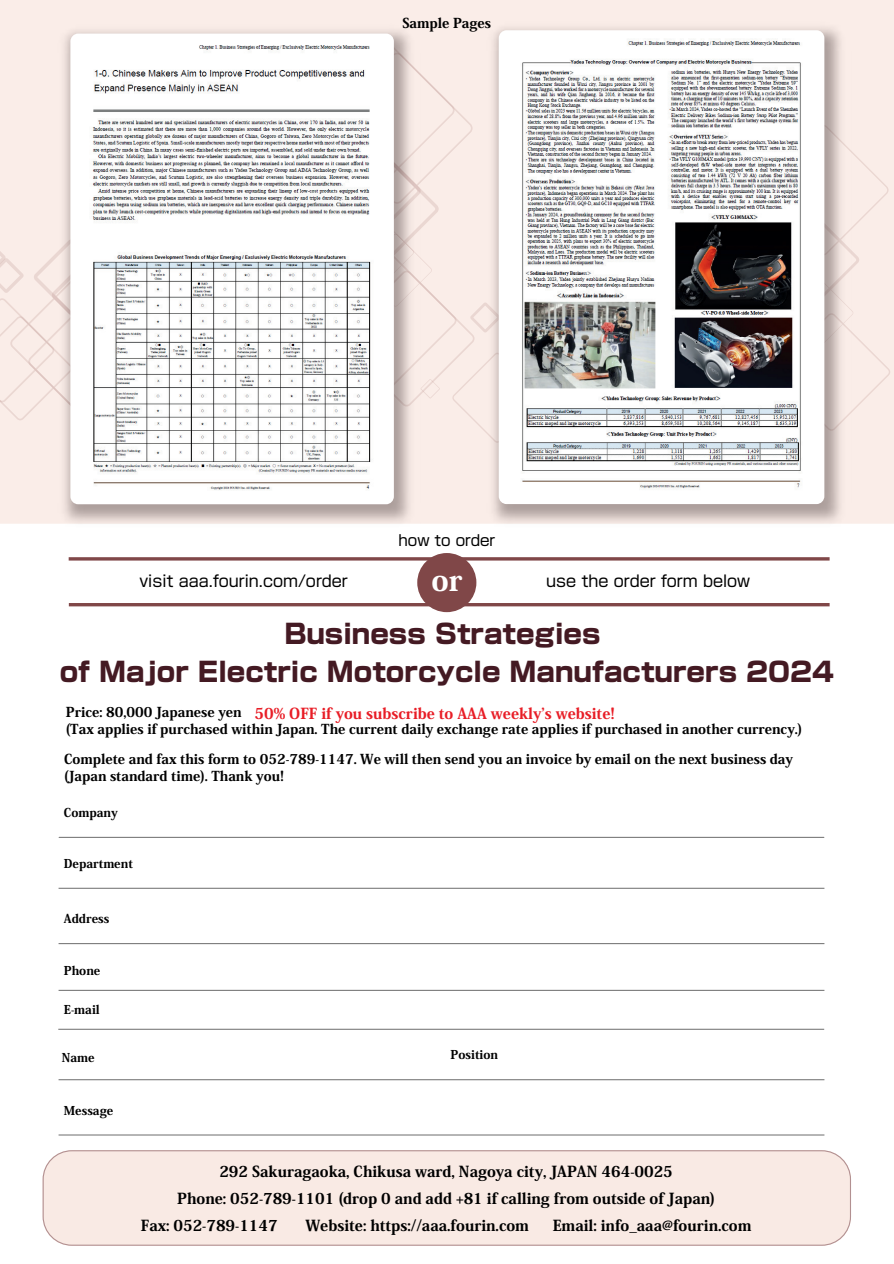
<style>
.page{position:relative;width:894px;height:1264px;background:#fff}
.page>*{position:absolute;margin:0;border:0;box-sizing:border-box;transform-origin:0 0}
.t1{font:800 29.4px "Koz Min Pro";color:#fff}
.t2{font:800 27px/38.2px "Shin Go Pro";color:#441a23;text-align:center}
.t3{font:15.9px "Shin Go Pro";color:#000}
.t4{font:800 15px "Koz Min Pro";color:#000}
.t5{font:800 15px "Koz Min Pro";color:#e81d26}
.t6{font:15px "Shin Go Pro";color:#000}
.t7{font:800 13.5px/16.8px "Koz Min Pro";color:#000}
.t8{font:800 12px "Koz Min Pro";color:#000}
</style>
<div class="page">
<div style="left:43px;top:1150px;width:807px;height:95px;background:#f9eae4"></div>
<hr style="left:58px;top:1028px;width:766px;height:1px;background:#000">
<hr style="left:59px;top:836px;width:764px;height:2px;background:#000">
<hr style="left:59px;top:887px;width:765px;height:1px;background:#000">
<hr style="left:59px;top:943px;width:765px;height:1px;background:#000">
<hr style="left:59px;top:989px;width:765px;height:1px;background:#000">
<hr style="left:59px;top:1079px;width:765px;height:1px;background:#000">
<hr style="left:59px;top:1134px;width:765px;height:1px;background:#000">
<hr style="left:69px;top:603px;width:760px;height:3px;background:#804748">
<hr style="left:69px;top:557px;width:760px;height:3px;background:#804748">
<div style="left:417px;top:553px;width:59px;height:59px;background:#804748;border-radius:50%"></div>
<div style="left:0;top:0;width:893px;height:523px;background:#faede8"></div>
<img style="left:55px;top:23px;width:365px;height:501px">
<img style="left:70px;top:34px;width:324px;height:470px;border-radius:8px">
<img style="left:483px;top:19px;width:368px;height:505px">
<img style="left:498px;top:30px;width:326px;height:474px;border-radius:8px">
<p class="t7" style="left:402px;top:14px;width:90px">Sample Pages</p>
<p class="t6" style="left:398px;top:528px;width:98px">how to order</p>
<p class="t3" style="left:139px;top:568px;width:210px">visit aaa.fourin.com/order</p>
<h1 class="t1" style="left:431px;top:558px;width:33px">or</h1>
<p class="t3" style="left:546px;top:568px;width:205px">use the order form below</p>
<h2 class="t2" style="left:60px;top:612px;width:775px">Business Strategies<br>of Major Electric Motorcycle Manufacturers 2024</h2>
<p class="t7" style="left:66px;top:702px;width:737px">Price: 80,000 Japanese yen<br>(Tax applies if purchased within Japan. The current daily exchange rate applies if purchased in another currency.)</p>
<p class="t5" style="left:254px;top:701px;width:361px">50% OFF if you subscribe to AAA weekly’s website!</p>
<p class="t7" style="left:64px;top:750px;width:730px">Complete and fax this form to 052-789-1147. We will then send you an invoice by email on the next business day (Japan standard time). Thank you!</p>
<p class="t8" style="left:64px;top:803px;width:55px">Company</p>
<p class="t8" style="left:64px;top:854px;width:71px">Department</p>
<p class="t8" style="left:64px;top:910px;width:47px">Address</p>
<p class="t8" style="left:64px;top:961px;width:38px">Phone</p>
<p class="t8" style="left:64px;top:1000px;width:37px">E-mail</p>
<p class="t8" style="left:62px;top:1048px;width:34px">Name</p>
<p class="t8" style="left:64px;top:1101px;width:51px">Message</p>
<p class="t8" style="left:450px;top:1045px;width:49px">Position</p>
<p class="t4" style="left:219px;top:1159px;width:455px">292 Sakuragaoka, Chikusa ward, Nagoya city, JAPAN 464-0025</p>
<p class="t4" style="left:177px;top:1186px;width:539px">Phone: 052-789-1101 (drop 0 and add +81 if calling from outside of Japan)</p>
<p class="t4" style="left:141px;top:1213px;width:138px">Fax: 052-789-1147</p>
<p class="t4" style="left:305px;top:1213px;width:225px">Website: https://aaa.fourin.com</p>
<p class="t4" style="left:552px;top:1213px;width:200px">Email: info_aaa@fourin.com</p>
</div>
